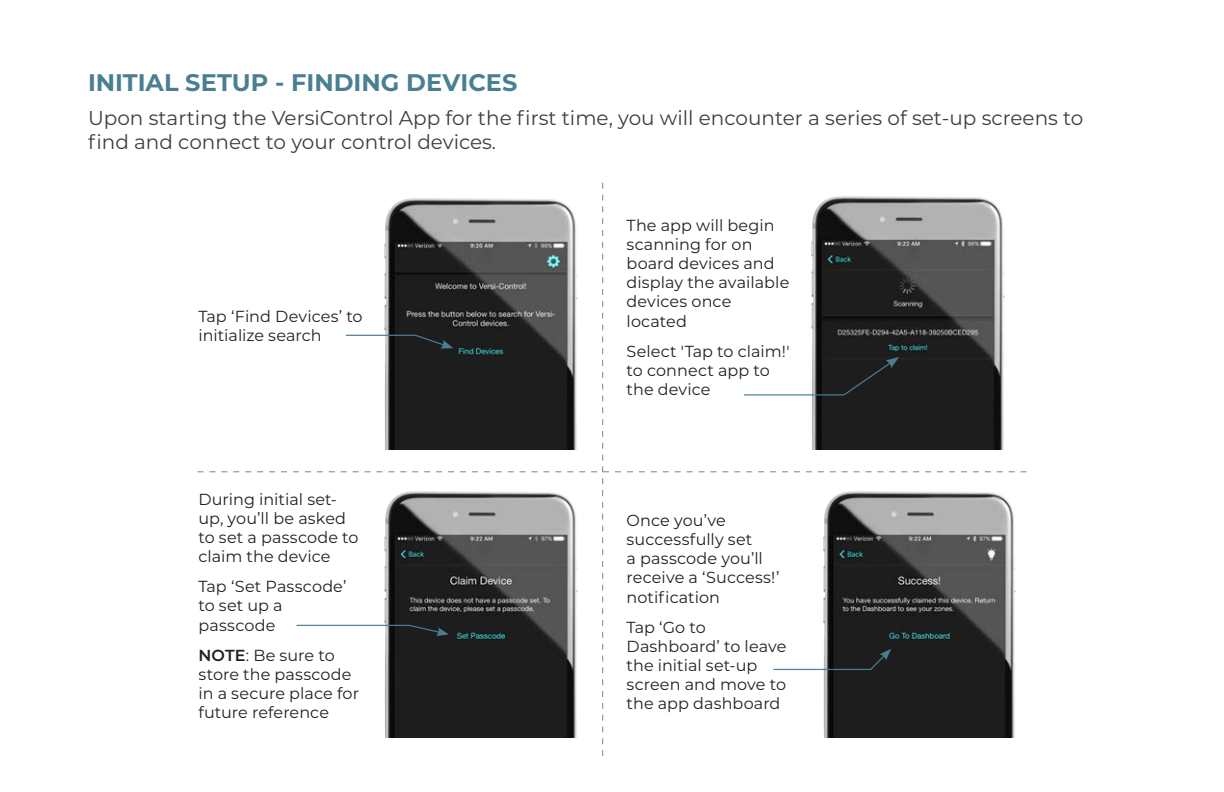
<style>
.page{position:relative;width:1224px;height:792px;background:#fff}
.page>*{position:absolute;margin:0;border:0;box-sizing:border-box;transform-origin:0 0}
.t1{font:700 24px "Montserrat";color:#4a7f92}
.t2{font:20px/24px "Montserrat";color:#3e3e3f}
.t3{font:16px/19.2px "Montserrat";letter-spacing:.005em;color:#231f20}
.s1{font-weight:600}
</style>
<div class="page">
<svg style="left:198px;top:183px;width:828px;height:573px"></svg>
<p class="t1" style="left:88px;top:65px;width:431px">INITIAL SETUP - FINDING DEVICES</p>
<p class="t2" style="left:88px;top:105px;width:997px">Upon starting the VersiControl App for the first time, you will encounter a series of set-up screens to find and connect to your control devices.</p>
<p class="t3" style="left:198px;top:306px;width:166px">Tap ‘Find Devices’ to initialize search</p>
<p class="t3" style="left:198px;top:489px;width:162px">During initial set&shy;up, you’ll be asked to set a passcode to claim the device</p>
<p class="t3" style="left:198px;top:576px;width:150px">Tap ‘Set Passcode’ to set up a passcode</p>
<p class="t3" style="left:198px;top:645px;width:162px"><span class="s1">NOTE</span>: Be sure to store the passcode in a secure place for future reference</p>
<p class="t3" style="left:627px;top:215px;width:164px">The app will begin scanning for on board devices and display the available devices once located</p>
<p class="t3" style="left:627px;top:341px;width:165px">Select 'Tap to claim!' to connect app to the device</p>
<p class="t3" style="left:627px;top:510px;width:154px">Once you’ve successfully set<br>a passcode you’ll receive a ‘Success!’ notification</p>
<p class="t3" style="left:627px;top:617px;width:161px">Tap ‘Go to<br>Dashboard’ to leave the initial set-up screen and move to the app dashboard</p>
</div>
